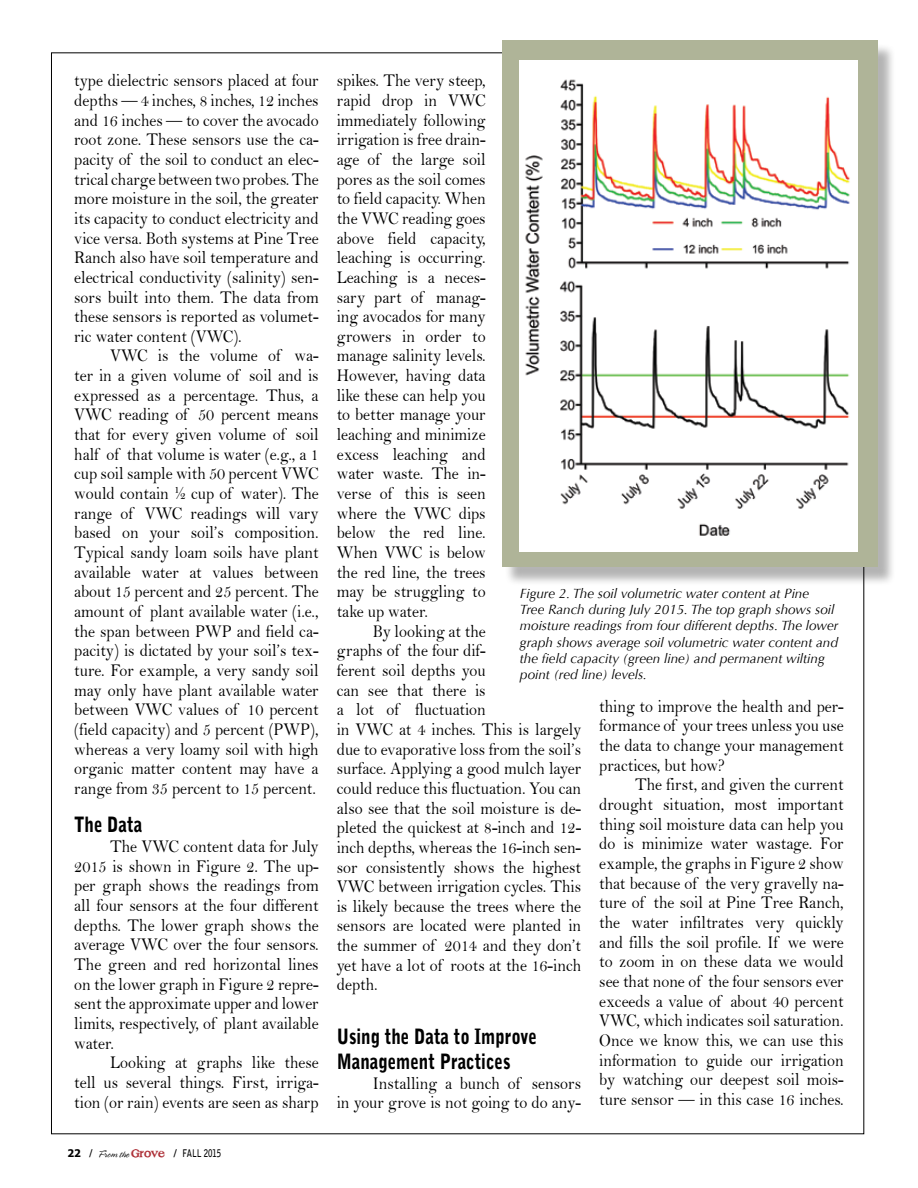
<style>
.page{position:relative;width:918px;height:1188px;background:#fff}
.page>*{position:absolute;margin:0;border:0;box-sizing:border-box;transform-origin:0 0}
.t1{font:900 21px/25.2px "Bell Gothic Std";color:#000;scale:.81 1}
.t2{font:18px/19.6px "Bell";color:#000;text-align:justify;scale:.9 1}
.t3{font:italic 13.5px/16.2px "Optima";color:#000}
.t4{font:700 10.5px "Bell Gothic Std";color:#000}
.s1{font-family:"Tahoma"}
.s2{font-family:"Spring";font-weight:300}
.s3{font-family:"Offset Plain";font-weight:400;font-size:13.5px;color:#ad3037}
</style>
<div class="page">
<div style="left:504px;top:43px;width:398px;height:549px;background:#000;opacity:.3"></div>
<div style="left:502px;top:40px;width:376px;height:527px;background:#afb498"></div>
<img style="left:520px;top:61px;width:338px;height:490px">
<p class="t2" style="left:74px;top:71px;width:273px">type dielectric sensors placed at four depths — 4 inches, 8 inches, 12 inches and 16 inches — to cover the avocado root zone. These sensors use the ca&shy;pacity of the soil to conduct an elec&shy;trical charge between two probes. The more moisture in the soil, the greater its capacity to conduct electricity and vice versa. Both systems at Pine Tree Ranch also have soil temperature and electrical conductivity (salinity) sen&shy;sors built into them. The data from these sensors is reported as volumet&shy;ric water content (VWC).</p>
<p class="t2" style="left:74px;top:346px;width:273px;text-indent:36px">VWC is the volume of wa&shy;ter in a given volume of soil and is expressed as a percentage. Thus, a VWC reading of 50 percent means that for every given volume of soil half of that volume is water (e.g., a 1 cup soil sample with 50 percent VWC would contain ½ cup of water). The range of VWC readings will vary based on your soil’s composition.<br>Typical sandy loam soils have plant available water at values between about 15 percent and 25 percent. The amount of plant available water (i.e., the span between PWP and field ca&shy;pacity) is dictated by your soil’s tex&shy;ture. For example, a very sandy soil may only have plant available water between VWC values of 10 percent (field capacity) and 5 percent (PWP), whereas a very loamy soil with high organic matter content may have a range from 35 percent to 15 percent.</p>
<p class="t1" style="left:74px;top:813px;width:85px">The Data</p>
<p class="t2" style="left:74px;top:836px;width:273px;text-indent:36px">The VWC content data for July 2015 is shown in Figure 2. The up&shy;per graph shows the readings from all four sensors at the four different depths. The lower graph shows the average VWC over the four sensors.<br>The green and red horizontal lines on the lower graph in Figure 2 repre&shy;sent the approximate upper and lower limits, respectively, of plant available water.</p>
<p class="t2" style="left:74px;top:1053px;width:273px;text-indent:36px">Looking at graphs like these tell us several things. First, irriga&shy;tion (or rain) events are seen as sharp</p>
<p class="t4" style="left:68px;top:1147px;width:155px"><span class="s1">22</span> / <span class="s2">From the</span> <span class="s3">Grove</span> / FALL 2015</p>
<p class="t2" style="left:337px;top:71px;width:167px">spikes. The very steep, rapid drop in VWC immediately following irrigation is free drain&shy;age of the large soil pores as the soil comes to field capacity. When the VWC reading goes above field capacity, leaching is occurring.<br>Leaching is a neces&shy;sary part of manag&shy;ing avocados for many growers in order to manage salinity levels.<br>However, having data like these can help you to better manage your leaching and minimize excess leaching and water waste. The in&shy;verse of this is seen where the VWC dips below the red line.<br>When VWC is below the red line, the trees may be struggling to take up water.</p>
<p class="t2" style="left:337px;top:621px;width:273px;text-align:left;text-indent:36px">By looking at the<br>graphs of the four dif-<br>ferent soil depths you<br>can see that there is<br>a lot of fluctuation<br>in VWC at 4 inches. This is largely due to evaporative loss from the soil’s surface. Applying a good mulch layer could reduce this fluctuation. You can also see that the soil moisture is de&shy;pleted the quickest at 8-inch and 12- inch depths, whereas the 16-inch sen&shy;sor consistently shows the highest<br>VWC between irrigation cycles. This is likely because the trees where the sensors are located were planted in the summer of 2014 and they don’t yet have a lot of roots at the 16-inch depth.</p>
<p class="t1" style="left:337px;top:1024px;width:249px">Using the Data to Improve<br>Management Practices</p>
<p class="t2" style="left:337px;top:1073px;width:273px;text-align:right">Installing a bunch of sensors<br>in your grove is not going to do any-</p>
<p class="t3" style="left:520px;top:585px;width:320px">Figure 2. The soil volumetric water content at Pine<br>Tree Ranch during July 2015. The top graph shows soil moisture readings from four different depths. The lower graph shows average soil volumetric water content and the field capacity (green line) and permanent wilting point (red line) levels.</p>
<p class="t2" style="left:599px;top:696px;width:273px">thing to improve the health and per&shy;formance of your trees unless you use the data to change your management practices, but how?</p>
<p class="t2" style="left:599px;top:775px;width:273px;text-indent:36px">The first, and given the current drought situation, most important thing soil moisture data can help you do is minimize water wastage. For example, the graphs in Figure 2 show that because of the very gravelly na&shy;ture of the soil at Pine Tree Ranch, the water infiltrates very quickly and fills the soil profile. If we were to zoom in on these data we would see that none of the four sensors ever exceeds a value of about 40 percent VWC, which indicates soil saturation.<br>Once we know this, we can use this information to guide our irrigation by watching our deepest soil mois&shy;ture sensor — in this case 16 inches.</p>
</div>
